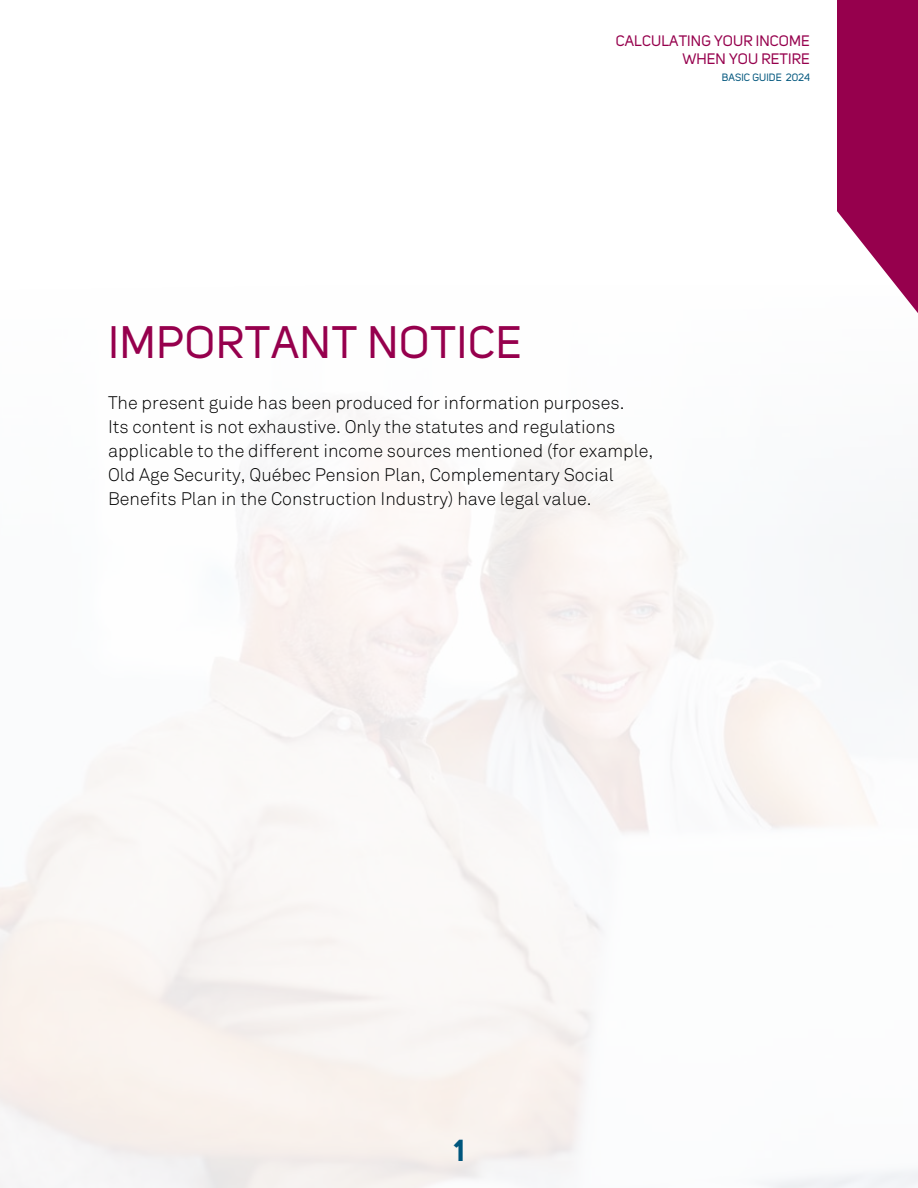
<style>
.page{position:relative;width:918px;height:1188px;background:#fff}
.page>*{position:absolute;margin:0;border:0;box-sizing:border-box;transform-origin:0 0}
.t1{font:45px "Uni Sans";letter-spacing:.02em;color:#96004d}
.t2{font:700 30px "Uni Sans";color:#00567d}
.t3{font:300 18px/24px "Akkurat Pro";color:#000}
.t4{font:15px/17.7px "Uni Sans";letter-spacing:.01em;color:#96004d;text-align:right}
.t5{font:10.5px "Uni Sans";letter-spacing:.01em;color:#00567d}
</style>
<div class="page">
<svg style="left:837px;top:0;width:81px;height:314px"></svg>
<p class="t4" style="left:616px;top:33px;width:196px">CALCULATING YOUR INCOME<br>WHEN YOU RETIRE</p>
<p class="t5" style="left:722px;top:71px;width:90px">BASIC GUIDE 2024</p>
<h1 class="t1" style="left:108px;top:316px;width:415px">IMPORTANT NOTICE</h1>
<p class="t3" style="left:108px;top:391px;width:547px">The present guide has been produced for information purposes.<br>Its content is not exhaustive. Only the statutes and regulations applicable to the different income sources mentioned (for example, Old Age Security, Québec Pension Plan, Complementary Social Benefits Plan in the Construction Industry) have legal value.</p>
<h2 class="t2" style="left:454px;top:1132px;width:12px">1</h2>
</div>
